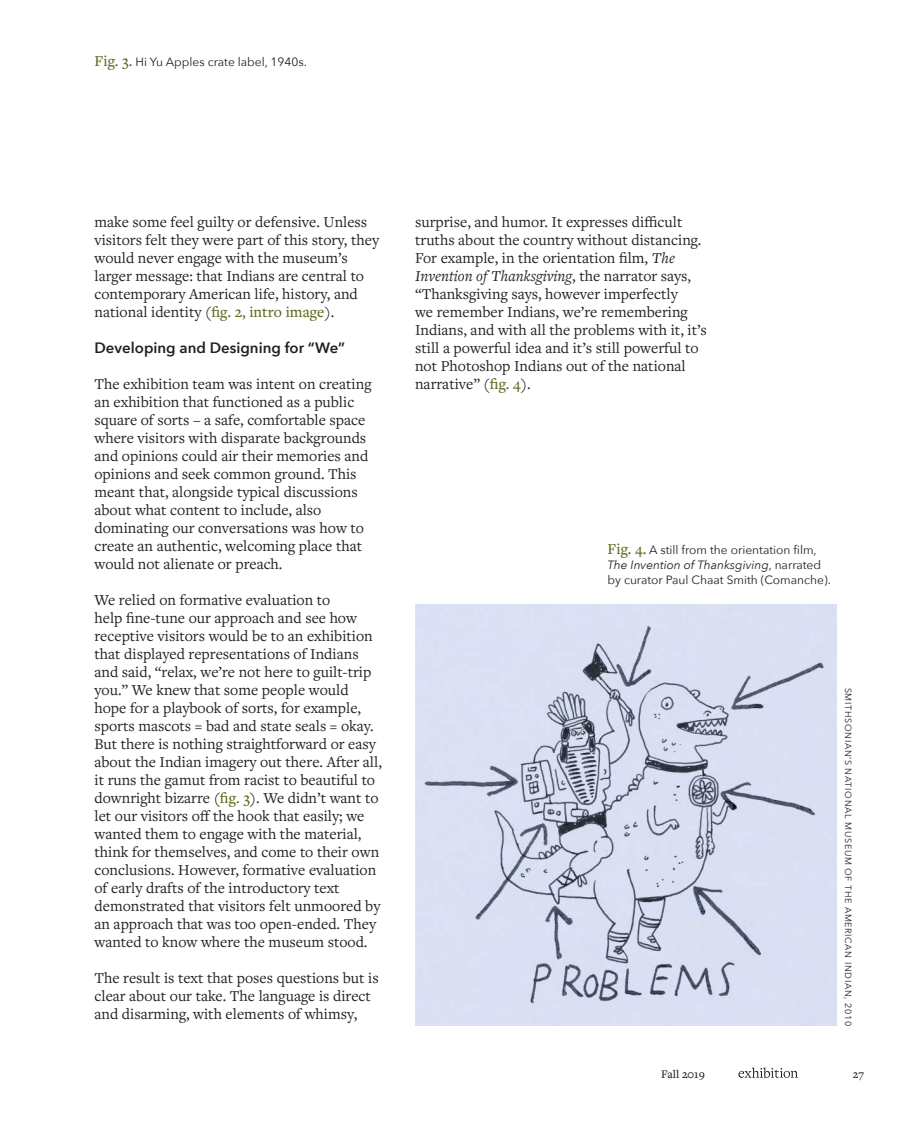
<style>
.page{position:relative;width:918px;height:1134px;background:#fff}
.page>*{position:absolute;margin:0;border:0;box-sizing:border-box;transform-origin:0 0}
.t1{font:15.75px/18px "Freight Text Pro";color:#231f20}
.t2{font:600 15px "Avenir Next";color:#231f20}
.t3{font:12px/15px "Avenir Next";color:#231f20}
.t4{font:500 12px "Freight Text Pro";color:#231f20}
.t5{font:9px "Avenir Next";letter-spacing:.075em;color:#231f20}
.s1{font-family:"Freight Text Pro";font-weight:500;font-size:15.75px;color:#5f6a1f}
.s2{font-weight:500;color:#5f6a1f}
.s3{font-style:italic}
</style>
<div class="page">
<svg style="left:738px;top:1067px;width:60px;height:11px"></svg>
<img style="left:415px;top:605px;width:422px;height:421px">
<p class="t3" style="left:94px;top:54px;width:214px"><span class="s1">Fig. 3.</span> Hi Yu Apples crate label, 1940s.</p>
<p class="t1" style="left:94px;top:212px;width:286px">make some feel guilty or defensive. Unless visitors felt they were part of this story, they would never engage with the museum’s larger message: that Indians are central to contemporary American life, history, and national identity (<span class="s2">fig. 2, intro image</span>).</p>
<p class="t2" style="left:94px;top:335px;width:252px">Developing and Designing for “We”</p>
<p class="t1" style="left:94px;top:374px;width:279px">The exhibition team was intent on creating an exhibition that functioned as a public square of sorts – a safe, comfortable space where visitors with disparate backgrounds and opinions could air their memories and opinions and seek common ground. This meant that, alongside typical discussions about what content to include, also dominating our conversations was how to create an authentic, welcoming place that would not alienate or preach.</p>
<p class="t1" style="left:94px;top:590px;width:289px">We relied on formative evaluation to<br>help fine-tune our approach and see how receptive visitors would be to an exhibition that displayed representations of Indians and said, “relax, we’re not here to guilt-trip you.” We knew that some people would hope for a playbook of sorts, for example, sports mascots = bad and state seals = okay.<br>But there is nothing straightforward or easy about the Indian imagery out there. After all, it runs the gamut from racist to beautiful to downright bizarre (<span class="s2">fig. 3</span>). We didn’t want to let our visitors off the hook that easily; we wanted them to engage with the material, think for themselves, and come to their own conclusions. However, formative evaluation of early drafts of the introductory text demonstrated that visitors felt unmoored by an approach that was too open-ended. They wanted to know where the museum stood.</p>
<p class="t1" style="left:94px;top:968px;width:286px">The result is text that poses questions but is clear about our take. The language is direct and disarming, with elements of whimsy,</p>
<p class="t1" style="left:415px;top:212px;width:293px">surprise, and humor. It expresses difficult truths about the country without distancing.<br>For example, in the orientation film, <span class="s3">The Invention of Thanksgiving</span>, the narrator says, “Thanksgiving says, however imperfectly<br>we remember Indians, we’re remembering Indians, and with all the problems with it, it’s still a powerful idea and it’s still powerful to not Photoshop Indians out of the national narrative” (<span class="s2">fig. 4</span>).</p>
<p class="t3" style="left:608px;top:542px;width:225px"><span class="s1">Fig. 4.</span> A still from the orientation film,<br><span class="s3">The Invention of Thanksgiving</span>, narrated by curator Paul Chaat Smith (Comanche).</p>
<p class="t5" style="left:856px;top:688px;width:340px;rotate:90deg">SMITHSONIAN’S NATIONAL MUSEUM OF THE AMERICAN INDIAN, 2010</p>
<p class="t4" style="left:661px;top:1066px;width:45px">Fall 2019</p>
<p class="t4" style="left:853px;top:1066px;width:13px">27</p>
</div>
